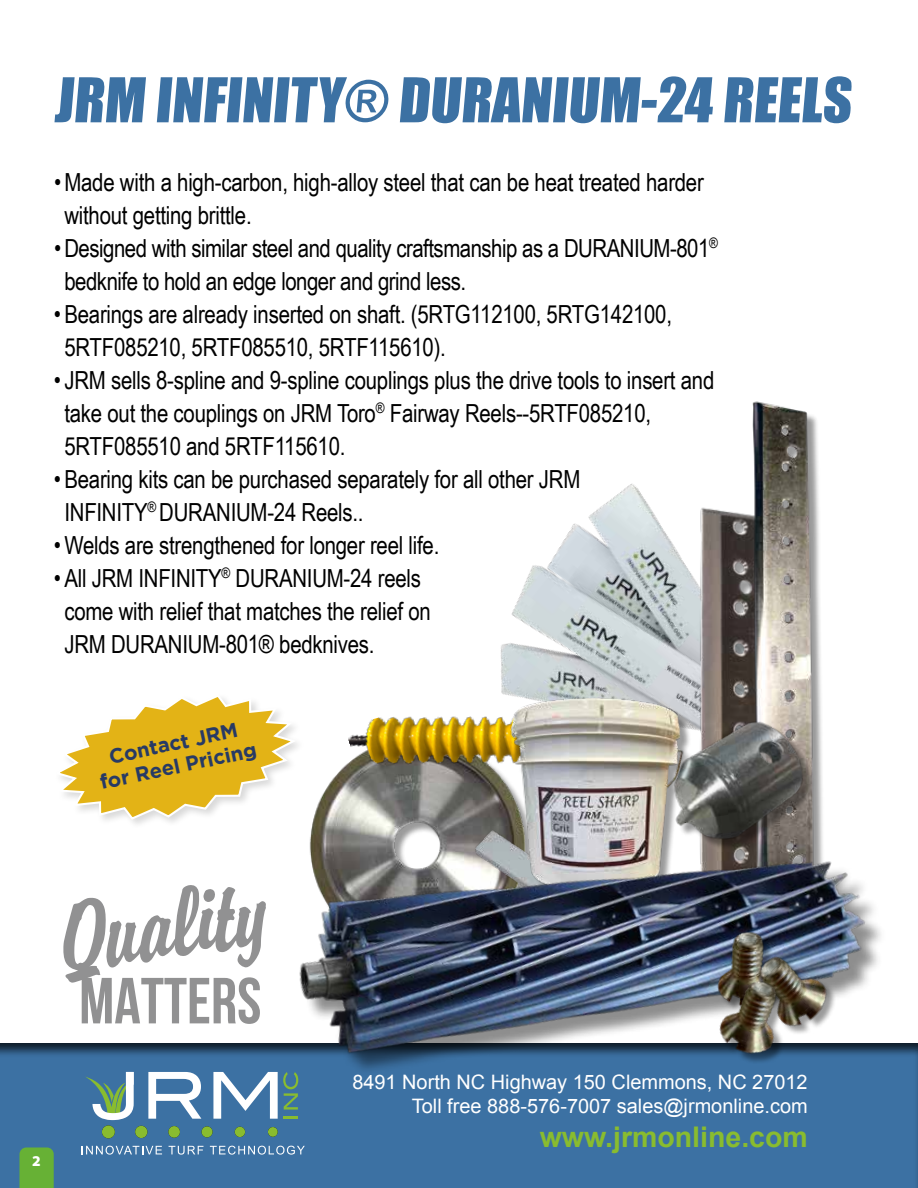
<style>
.page{position:relative;width:918px;height:1188px;background:#fff}
.page>*{position:absolute;margin:0;border:0;box-sizing:border-box;transform-origin:0 0}
.t1{font:57px "Impact";color:#3c71a3}
.t2{font:700 28.5px "Arial";color:#89bc2f}
.t3{font:24.9px/33px "Arial Narrow";letter-spacing:-.01em;color:#000}
.t4{font:700 20.25px/23.2px "Gotham";color:#273a65;text-align:center}
.t5{font:19.95px/23.9px "Arial";color:#fff;text-align:right}
.t6{font:900 15px "Myriad Pro";color:#fff}
</style>
<div class="page">
<img style="left:506px;top:483px;width:178px;height:202px">
<img style="left:684px;top:507px;width:67px;height:201px">
<img style="left:751px;top:401px;width:71px;height:382px">
<img style="left:694px;top:708px;width:122px;height:75px">
<div style="left:0;top:1042px;width:918px;height:146px;background:#000;opacity:.75"></div>
<svg style="left:82px;top:1146px;width:80px;height:9px"></svg>
<svg style="left:169px;top:1146px;width:34px;height:9px"></svg>
<svg style="left:210px;top:1146px;width:95px;height:9px"></svg>
<svg style="left:85px;top:1072px;width:213px;height:66px"></svg>
<img style="left:345px;top:644px;width:327px;height:139px">
<img style="left:502px;top:685px;width:190px;height:98px">
<img style="left:282px;top:783px;width:609px;height:351px">
<img style="left:688px;top:916px;width:24px;height:34px">
<img style="left:712px;top:910px;width:159px;height:160px">
<img style="left:680px;top:950px;width:145px;height:138px">
<svg style="left:63px;top:885px;width:203px;height:139px"></svg>
<div style="left:53px;top:692px;width:252px;height:138px;background:#fff"></div>
<svg style="left:60px;top:697px;width:238px;height:124px"></svg>
<svg style="left:20px;top:1148px;width:34px;height:40px"></svg>
<h1 class="t1" style="left:54px;top:56px;width:806px">JRM INFINITY® DURANIUM-24 REELS</h1>
<p class="t3" style="left:64px;top:164px;width:641px;text-indent:-10px">•Made with a high-carbon, high-alloy steel that can be heat treated harder without getting brittle.</p>
<p class="t3" style="left:64px;top:230px;width:655px;text-indent:-10px">•Designed with similar steel and quality craftsmanship as a DURANIUM-801<sup>® </sup>bedknife to hold an edge longer and grind less.</p>
<p class="t3" style="left:64px;top:296px;width:609px;text-indent:-10px">•Bearings are already inserted on shaft. (5RTG112100, 5RTG142100,<br>5RTF085210, 5RTF085510, 5RTF115610).</p>
<p class="t3" style="left:64px;top:362px;width:652px;text-indent:-10px">• JRM sells 8-spline and 9-spline couplings plus the drive tools to insert and take out the couplings on JRM Toro<sup>®</sup> Fairway Reels--5RTF085210,<br>5RTF085510 and 5RTF115610.</p>
<p class="t3" style="left:64px;top:461px;width:517px;text-indent:-10px">•Bearing kits can be purchased separately for all other JRM<br>INFINITY<sup>®</sup> DURANIUM-24 Reels..</p>
<p class="t3" style="left:54px;top:527px;width:387px">•Welds are strengthened for longer reel life.</p>
<p class="t3" style="left:64px;top:560px;width:368px;text-indent:-10px">•All JRM INFINITY<sup>®</sup> DURANIUM-24 reels come with relief that matches the relief on<br>JRM DURANIUM-801® bedknives.</p>
<p class="t4" style="left:93px;top:748px;width:161px;rotate:-12deg">Contact JRM for Reel Pricing</p>
<p class="t6" style="left:32px;top:1152px;width:10px">2</p>
<p class="t5" style="left:352px;top:1070px;width:457px">8491 North NC Highway 150 Clemmons, NC 27012<br>Toll free 888-576-7007 sales@jrmonline.com</p>
<p class="t2" style="left:540px;top:1118px;width:269px">www.jrmonline.com</p>
</div>
